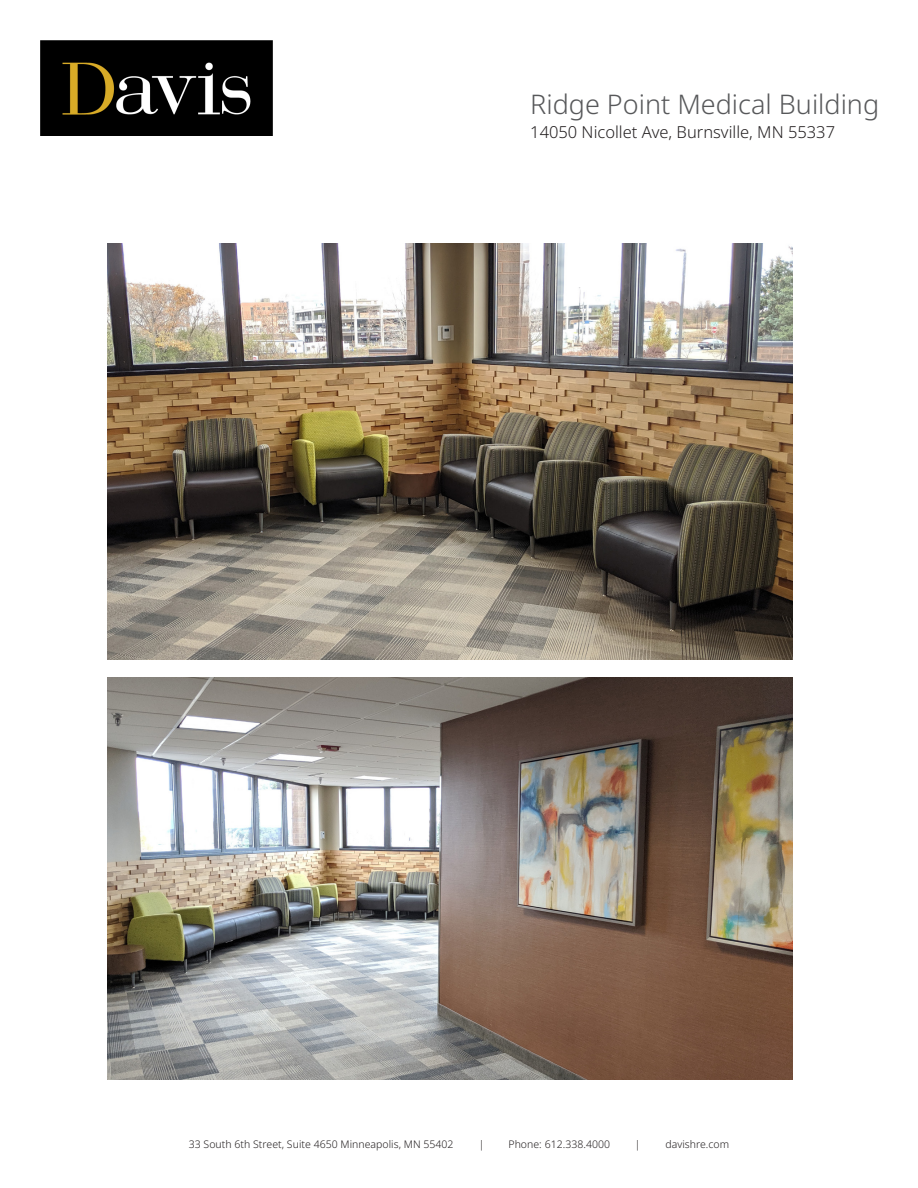
<style>
.page{position:relative;width:918px;height:1188px;background:#fff}
.page>*{position:absolute;margin:0;border:0;box-sizing:border-box;transform-origin:0 0}
.t1{font:300 27px "Noto Sans";color:#57585a}
.t2{font:300 16.5px "Noto Sans";color:#231f20}
.t3{font:300 10.5px "Noto Sans";letter-spacing:.005em;color:#231f20}
</style>
<div class="page">
<img style="left:40px;top:40px;width:232px;height:96px">
<img style="left:107px;top:677px;width:686px;height:403px">
<img style="left:107px;top:243px;width:686px;height:417px">
<p class="t1" style="left:530px;top:85px;width:351px">Ridge Point Medical Building</p>
<p class="t2" style="left:530px;top:120px;width:306px">14050 Nicollet Ave, Burnsville, MN 55337</p>
<p class="t3" style="left:189px;top:1136px;width:266px">33 South 6th Street, Suite 4650 Minneapolis, MN 55402</p>
<p class="t3" style="left:479px;top:1136px;width:7px">|</p>
<p class="t3" style="left:508px;top:1136px;width:103px">Phone: 612.338.4000</p>
<p class="t3" style="left:635px;top:1136px;width:7px">|</p>
<p class="t3" style="left:666px;top:1136px;width:65px">davishre.com</p>
</div>
